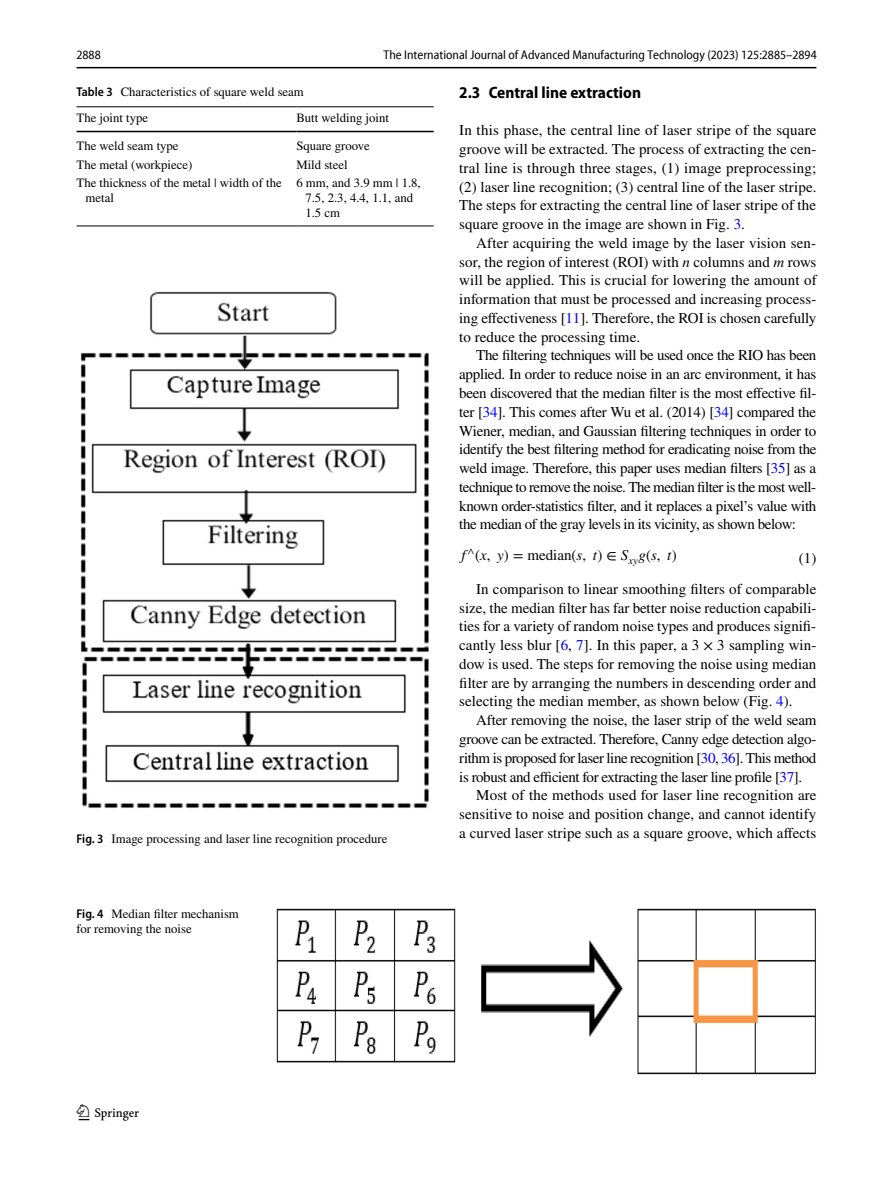
<style>
.page{position:relative;width:893px;height:1187px;background:#fff}
.page>*{position:absolute;margin:0;border:0;box-sizing:border-box;transform-origin:0 0}
.t1{font:22.5px "Springnew Regular 2";color:#000}
.t2{font:700 semi-condensed 16.5px "Myriad Pro";color:#000}
.t3{font:15px/18.8px "STIX";letter-spacing:-.005em;color:#000;text-align:justify}
.t4{font:15px "STIX";letter-spacing:-.025em;color:#000}
.t5{font:15px "STIX";letter-spacing:-.03em;color:#000}
.t6{font:15px "STIX Math";color:#000}
.t7{font:12.75px/15px "STIX";color:#000}
.t8{font:semi-condensed 12.75px "Myriad Pro Unic";color:#000}
.s1{font-family:"Myriad Pro";font-weight:600;font-stretch:semi-condensed}
.s2{color:#00f}
.s3{font-style:italic}
.s4{font-family:"STIX General";font-style:italic}
.s5{font-family:"STIX General"}
</style>
<div class="page">
<hr style="left:77px;top:67px;width:739px;height:1px;background:#000">
<hr style="left:77px;top:106px;width:219px;height:1px;background:#000">
<hr style="left:77px;top:131px;width:219px;height:1px;background:#000">
<hr style="left:296px;top:106px;width:138px;height:1px;background:#000">
<hr style="left:296px;top:131px;width:138px;height:1px;background:#000">
<hr style="left:77px;top:225px;width:219px;height:1px;background:#000">
<hr style="left:296px;top:225px;width:138px;height:1px;background:#000">
<img style="left:81px;top:292px;width:348px;height:516px">
<img style="left:276px;top:908px;width:540px;height:165px">
<p class="t8" style="left:77px;top:50px;width:26px">2888</p>
<p class="t8" style="left:384px;top:50px;width:435px">The International Journal of Advanced Manufacturing Technology (2023) 125:2885–2894</p>
<p class="t7" style="left:77px;top:80px;width:229px;line-height:25.5px"><span class="s1">Table 3</span> Characteristics of square weld seam<br>The joint type</p>
<p class="t7" style="left:296px;top:111px;width:94px">Butt welding joint</p>
<p class="t7" style="left:77px;top:139px;width:104px">The weld seam type</p>
<p class="t7" style="left:296px;top:139px;width:75px">Square groove</p>
<p class="t7" style="left:77px;top:158px;width:117px">The metal (workpiece)</p>
<p class="t7" style="left:296px;top:158px;width:53px">Mild steel</p>
<p class="t7" style="left:86px;top:176px;width:198px;text-indent:-9px">The thickness of the metal | width of the metal</p>
<p class="t7" style="left:305px;top:176px;width:117px;text-indent:-9px">6 mm, and 3.9 mm | 1.8,<br>7.5, 2.3, 4.4, 1.1, and<br>1.5 cm</p>
<p class="t7" style="left:77px;top:832px;width:312px"><span class="s1">Fig. 3</span> Image processing and laser line recognition procedure</p>
<p class="t7" style="left:77px;top:907px;width:164px"><span class="s1">Fig. 4</span> Median filter mechanism for removing the noise</p>
<p class="t2" style="left:459px;top:83px;width:183px">2.3 Central line extraction</p>
<p class="t3" style="left:459px;top:122px;width:359px">In this phase, the central line of laser stripe of the square groove will be extracted. The process of extracting the cen&shy;tral line is through three stages, (1) image preprocessing; (2) laser line recognition; (3) central line of the laser stripe.<br>The steps for extracting the central line of laser stripe of the square groove in the image are shown in Fig. <span class="s2">3</span>.</p>
<p class="t3" style="left:459px;top:234px;width:359px;text-indent:17px">After acquiring the weld image by the laser vision sen&shy;sor, the region of interest (ROI) with <span class="s3">n</span> columns and <span class="s3">m</span> rows will be applied. This is crucial for lowering the amount of information that must be processed and increasing process&shy;ing effectiveness [<span class="s2">11</span>]. Therefore, the ROI is chosen carefully to reduce the processing time.</p>
<p class="t3" style="left:459px;top:347px;width:359px;text-indent:17px">The filtering techniques will be used once the RIO has been applied. In order to reduce noise in an arc environment, it has been discovered that the median filter is the most effective fil&shy;ter [<span class="s2">34</span>]. This comes after Wu et al. (2014) [<span class="s2">34</span>] compared the Wiener, median, and Gaussian filtering techniques in order to identify the best filtering method for eradicating noise from the weld image. Therefore, this paper uses median filters [<span class="s2">35</span>] as a technique to remove the noise. The median filter is the most well&shy;known order-statistics filter, and it replaces a pixel’s value with the median of the gray levels in its vicinity, as shown below:</p>
<p class="t6" style="left:461px;top:549px;width:217px"><span class="s4">f</span> <sup>∧</sup>(<span class="s4">x</span><span class="s5">,</span> <span class="s4">y</span>) = median(<span class="s4">s</span><span class="s5">,</span> <span class="s4">t</span>) ∈ <span class="s4">S</span><sub>xy</sub><span class="s4">g</span>(<span class="s4">s</span><span class="s5">,</span> <span class="s4">t</span>)</p>
<p class="t3" style="left:799px;top:549px;width:19px">(1)</p>
<p class="t3" style="left:459px;top:580px;width:359px;text-indent:17px">In comparison to linear smoothing filters of comparable size, the median filter has far better noise reduction capabili&shy;ties for a variety of random noise types and produces signifi&shy;cantly less blur [<span class="s2">6</span>, <span class="s2">7</span>]. In this paper, a 3 × 3 sampling win&shy;dow is used. The steps for removing the noise using median filter are by arranging the numbers in descending order and selecting the median member, as shown below (Fig. <span class="s2">4</span>).</p>
<p class="t3" style="left:476px;top:711px;width:342px">After removing the noise, the laser strip of the weld seam</p>
<p class="t4" style="left:459px;top:728px;width:359px">groove can be extracted. Therefore, Canny edge detection algo-</p>
<p class="t5" style="left:459px;top:747px;width:359px">rithm is proposed for laser line recognition [<span class="s2">30</span>, <span class="s2">36</span>]. This method</p>
<p class="t4" style="left:459px;top:766px;width:345px">is robust and efficient for extracting the laser line profile [<span class="s2">37</span>].</p>
<p class="t3" style="left:476px;top:786px;width:342px">Most of the methods used for laser line recognition are</p>
<p class="t3" style="left:459px;top:805px;width:359px">sensitive to noise and position change, and cannot identify</p>
<p class="t3" style="left:459px;top:824px;width:359px">a curved laser stripe such as a square groove, which affects</p>
<h1 class="t1" style="left:79px;top:1104px;width:62px">1 3</h1>
</div>
